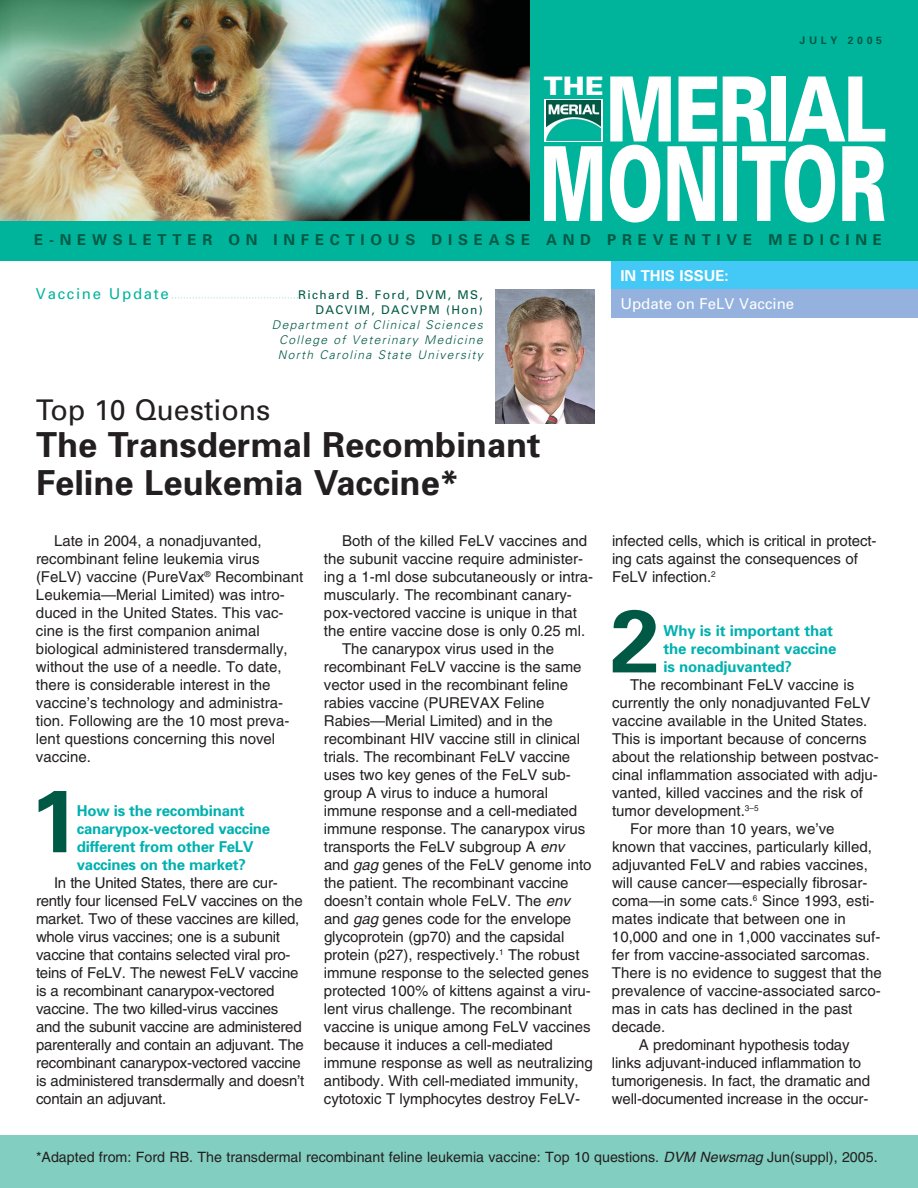
<style>
.page{position:relative;width:918px;height:1188px;background:#fff}
.page>*{position:absolute;margin:0;border:0;box-sizing:border-box;transform-origin:0 0}
.t1{font:900 103.5px "Univers";color:#fff;scale:.65 1}
.t2{font:900 90px "Univers";letter-spacing:-.035em;color:#fff;scale:.78 1}
.t3{font:700 88.5px "Univers";color:#005944}
.t4{font:700 34.5px/37.5px "Univers";color:#231f20}
.t5{font:28.5px "Univers";color:#231f20}
.t6{font:900 25.5px "Univers";color:#fff;scale:1.11 1}
.t7{font:15px/18px "Helvetica";letter-spacing:-.005em;color:#231f20}
.t8{font:700 15px/18px "Univers";letter-spacing:-.015em;color:#00b1b0}
.t9{font:700 15px "Univers";letter-spacing:.385em;color:#005944}
.t10{font:15px "Univers";color:#fff}
.t11{font:15px "Univers";letter-spacing:.11em;color:#00b49c}
.t12{font:700 15px "Univers";color:#fff}
.t13{font:14.25px "Helvetica";color:#231f20}
.t14{font:italic 300 12px/15px "Univers";color:#005944;text-align:justify}
.t15{font:12px/15px "Univers";letter-spacing:.11em;color:#005944;text-align:right}
.t16{font:700 10.5px "Univers";letter-spacing:.345em;color:#005944}
.s1{font-style:italic}
</style>
<div class="page">
<div style="left:0;top:1136px;width:918px;height:52px;background:#82cec0"></div>
<div style="left:0;top:0;width:918px;height:261px;background:#00b49c"></div>
<img style="left:0;top:0;width:529px;height:220px">
<svg style="left:172px;top:297px;width:126px;height:2px"></svg>
<img style="left:495px;top:290px;width:100px;height:133px">
<div style="left:611px;top:261px;width:307px;height:31px;background:#44c8f5"></div>
<div style="left:611px;top:290px;width:307px;height:28px;background:#94b2dd"></div>
<svg style="left:544px;top:99px;width:58px;height:43px"></svg>
<img style="left:546px;top:101px;width:54px;height:39px">
<p class="t16" style="left:800px;top:36px;width:84px">JULY 2005</p>
<h2 class="t2" style="left:606px;top:76px;width:361px">MERIAL</h2>
<h3 class="t6" style="left:544px;top:76px;width:55px">THE</h3>
<h1 class="t1" style="left:540px;top:146px;width:535px">MONITOR</h1>
<p class="t9" style="left:34px;top:234px;width:849px">E-NEWSLETTER ON INFECTIOUS DISEASE AND PREVENTIVE MEDICINE</p>
<p class="t11" style="left:36px;top:288px;width:134px">Vaccine Update</p>
<p class="t15" style="left:298px;top:288px;width:186px">Richard B. Ford, DVM, MS,<br>DACVIM, DACVPM (Hon)</p>
<p class="t14" style="left:278px;top:318px;width:209px;text-indent:-6px">Department of Clinical Sciences College of Veterinary Medicine North Carolina State University</p>
<h3 class="t5" style="left:36px;top:399px;width:236px">Top 10 Questions</h3>
<h3 class="t4" style="left:36px;top:429px;width:506px">The Transdermal Recombinant<br>Feline Leukemia Vaccine*</h3>
<p class="t7" style="left:36px;top:533px;width:269px;text-indent:18px">Late in 2004, a nonadjuvanted, recombinant feline leukemia virus (FeLV) vaccine (PureVax<sup>®</sup> Recombinant Leukemia—Merial Limited) was intro&shy;duced in the United States. This vac&shy;cine is the first companion animal biological administered transdermally, without the use of a needle. To date, there is considerable interest in the vaccine’s technology and administra&shy;tion. Following are the 10 most preva&shy;lent questions concerning this novel vaccine.</p>
<h3 class="t3" style="left:30px;top:788px;width:51px">1</h3>
<p class="t8" style="left:77px;top:803px;width:195px">How is the recombinant canarypox-vectored vaccine different from other FeLV vaccines on the market?</p>
<p class="t7" style="left:36px;top:875px;width:270px;text-indent:18px">In the United States, there are cur&shy;rently four licensed FeLV vaccines on the market. Two of these vaccines are killed, whole virus vaccines; one is a subunit vaccine that contains selected viral pro&shy;teins of FeLV. The newest FeLV vaccine is a recombinant canarypox-vectored vaccine. The two killed-virus vaccines and the subunit vaccine are administered parenterally and contain an adjuvant. The recombinant canarypox-vectored vaccine is administered transdermally and doesn’t contain an adjuvant.</p>
<p class="t7" style="left:342px;top:533px;width:247px">Both of the killed FeLV vaccines and</p>
<p class="t7" style="left:324px;top:551px;width:261px">the subunit vaccine require administer-</p>
<p class="t7" style="left:324px;top:569px;width:271px">ing a 1-ml dose subcutaneously or intra-</p>
<p class="t7" style="left:324px;top:587px;width:249px">muscularly. The recombinant canary-</p>
<p class="t7" style="left:324px;top:605px;width:254px">pox-vectored vaccine is unique in that</p>
<p class="t7" style="left:324px;top:623px;width:263px">the entire vaccine dose is only 0.25 ml.</p>
<p class="t7" style="left:342px;top:641px;width:214px">The canarypox virus used in the</p>
<p class="t7" style="left:324px;top:659px;width:259px">recombinant FeLV vaccine is the same</p>
<p class="t7" style="left:324px;top:677px;width:246px">vector used in the recombinant feline</p>
<p class="t7" style="left:324px;top:695px;width:222px">rabies vaccine (PUREVAX Feline</p>
<p class="t7" style="left:324px;top:713px;width:231px">Rabies—Merial Limited) and in the</p>
<p class="t7" style="left:324px;top:731px;width:258px">recombinant HIV vaccine still in clinical</p>
<p class="t7" style="left:324px;top:749px;width:248px">trials. The recombinant FeLV vaccine</p>
<p class="t7" style="left:324px;top:767px;width:248px">uses two key genes of the FeLV sub-</p>
<p class="t7" style="left:324px;top:785px;width:226px">group A virus to induce a humoral</p>
<p class="t7" style="left:324px;top:803px;width:255px">immune response and a cell-mediated</p>
<p class="t7" style="left:324px;top:821px;width:263px">immune response. The canarypox virus</p>
<p class="t7" style="left:324px;top:839px;width:245px">transports the FeLV subgroup A <span class="s1">env</span></p>
<p class="t7" style="left:324px;top:857px;width:269px">and <span class="s1">gag</span>genes of the FeLV genome into</p>
<p class="t7" style="left:324px;top:875px;width:246px">the patient. The recombinant vaccine</p>
<p class="t7" style="left:324px;top:893px;width:250px">doesn’t contain whole FeLV. The <span class="s1">env</span></p>
<p class="t7" style="left:324px;top:911px;width:249px">and <span class="s1">gag</span>genes code for the envelope</p>
<p class="t7" style="left:324px;top:929px;width:242px">glycoprotein (gp70) and the capsidal</p>
<p class="t7" style="left:324px;top:947px;width:257px">protein (p27), respectively.<sup>1</sup> The robust</p>
<p class="t7" style="left:324px;top:965px;width:266px">immune response to the selected genes</p>
<p class="t7" style="left:324px;top:983px;width:268px">protected 100% of kittens against a viru-</p>
<p class="t7" style="left:324px;top:1001px;width:249px">lent virus challenge. The recombinant</p>
<p class="t7" style="left:324px;top:1019px;width:268px">vaccine is unique among FeLV vaccines</p>
<p class="t7" style="left:324px;top:1037px;width:230px">because it induces a cell-mediated</p>
<p class="t7" style="left:324px;top:1055px;width:270px">immune response as well as neutralizing</p>
<p class="t7" style="left:324px;top:1073px;width:256px">antibody. With cell-mediated immunity,</p>
<p class="t7" style="left:324px;top:1091px;width:258px">cytotoxic T lymphocytes destroy FeLV-</p>
<p class="t12" style="left:620px;top:270px;width:110px">IN THIS ISSUE:</p>
<p class="t10" style="left:620px;top:298px;width:175px">Update on FeLV Vaccine</p>
<p class="t7" style="left:612px;top:534px;width:266px">infected cells, which is critical in protect&shy;ing cats against the consequences of<br>FeLV infection.<sup>2</sup></p>
<h3 class="t3" style="left:611px;top:609px;width:51px">2</h3>
<p class="t8" style="left:664px;top:623px;width:175px">Why is it important that the recombinant vaccine is nonadjuvanted?</p>
<p class="t7" style="left:630px;top:678px;width:226px">The recombinant FeLV vaccine is</p>
<p class="t7" style="left:612px;top:696px;width:260px">currently the only nonadjuvanted FeLV</p>
<p class="t7" style="left:612px;top:714px;width:257px">vaccine available in the United States.</p>
<p class="t7" style="left:612px;top:732px;width:256px">This is important because of concerns</p>
<p class="t7" style="left:612px;top:750px;width:268px">about the relationship between postvac-</p>
<p class="t7" style="left:612px;top:768px;width:267px">cinal inflammation associated with adju-</p>
<p class="t7" style="left:612px;top:786px;width:252px">vanted, killed vaccines and the risk of</p>
<p class="t7" style="left:612px;top:804px;width:148px">tumor development.<sup>3–5</sup></p>
<p class="t7" style="left:630px;top:822px;width:206px">For more than 10 years, we’ve</p>
<p class="t7" style="left:612px;top:840px;width:262px">known that vaccines, particularly killed,</p>
<p class="t7" style="left:612px;top:858px;width:257px">adjuvanted FeLV and rabies vaccines,</p>
<p class="t7" style="left:612px;top:876px;width:257px">will cause cancer—especially fibrosar-</p>
<p class="t7" style="left:612px;top:894px;width:264px">coma—in some cats.<sup>6</sup> Since 1993, esti-</p>
<p class="t7" style="left:612px;top:912px;width:235px">mates indicate that between one in</p>
<p class="t7" style="left:612px;top:930px;width:270px">10,000 and one in 1,000 vaccinates suf-</p>
<p class="t7" style="left:612px;top:948px;width:259px">fer from vaccine-associated sarcomas.</p>
<p class="t7" style="left:612px;top:966px;width:271px">There is no evidence to suggest that the</p>
<p class="t7" style="left:612px;top:984px;width:270px">prevalence of vaccine-associated sarco-</p>
<p class="t7" style="left:612px;top:1002px;width:242px">mas in cats has declined in the past</p>
<p class="t7" style="left:612px;top:1020px;width:55px">decade.</p>
<p class="t7" style="left:639px;top:1038px;width:212px">A predominant hypothesis today</p>
<p class="t7" style="left:612px;top:1056px;width:251px">links adjuvant-induced inflammation to</p>
<p class="t7" style="left:612px;top:1074px;width:260px">tumorigenesis. In fact, the dramatic and</p>
<p class="t7" style="left:612px;top:1092px;width:258px">well-documented increase in the occur-</p>
<p class="t13" style="left:36px;top:1152px;width:843px">*Adapted from: Ford RB. The transdermal recombinant feline leukemia vaccine: Top 10 questions. <span class="s1">DVM Newsmag</span>Jun(suppl), 2005.</p>
</div>
